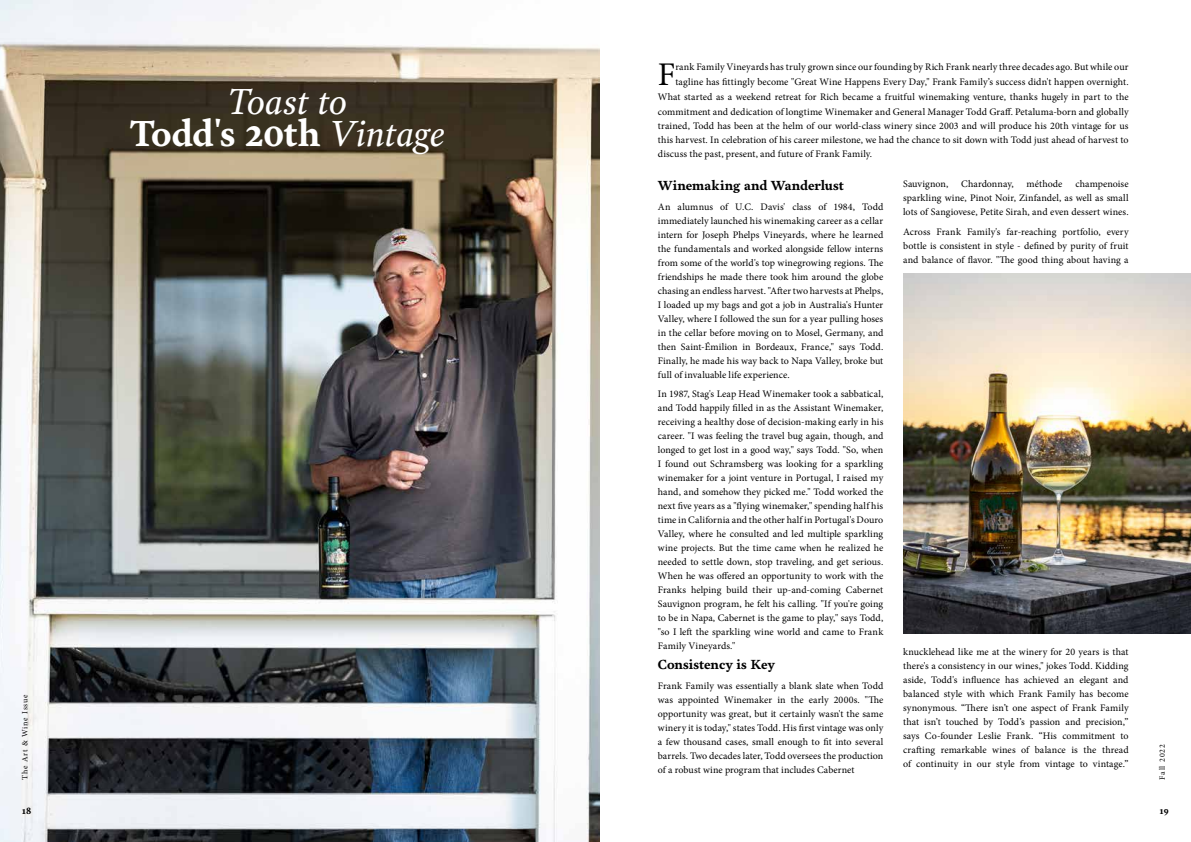
<style>
.page{position:relative;width:1191px;height:842px;background:#fff}
.page>*{position:absolute;margin:0;border:0;box-sizing:border-box;transform-origin:0 0}
.t1{font:italic 35.7px/32px "Garvis Pro";letter-spacing:-.015em;color:#fff;text-align:center}
.t2{font:33.1px "Minion Pro";color:#000}
.t3{font:700 13px "Garvis Pro";letter-spacing:-.01em;color:#000}
.t4{font:10px/14px "Minion Pro";letter-spacing:.005em;color:#000;text-align:justify}
.t5{font:700 9px "Garvis Pro";color:#000}
.t6{font:8px "Minion Pro";letter-spacing:.1em;color:#000}
.s1{font-weight:700;font-style:normal}
</style>
<div class="page">
<img style="left:0;top:0;width:600px;height:842px">
<img style="left:903px;top:274px;width:288px;height:360px">
<h1 class="t1" style="left:131px;top:85px;width:316px">Toast to<br><span class="s1">Todd's 20th</span> Vintage</h1>
<p class="t6" style="left:19px;top:780px;width:87px;rotate:-90deg">The Art &amp; Wine Issue</p>
<p class="t4" style="left:658px;top:59px;width:472px;line-height:15px;text-align:right">rank Family Vineyards has truly grown since our founding by Rich Frank nearly three decades ago. But while our tagline has fittingly become "Great Wine Happens Every Day," Frank Family’s success didn't happen overnight.<br>What started as a weekend retreat for Rich became a fruitful winemaking venture, thanks hugely in part to the commitment and dedication of longtime Winemaker and General Manager Todd Graff. Petaluma-born and globally</p>
<p class="t4" style="left:658px;top:118px;width:472px">trained, Todd has been at the helm of our world-class winery since 2003 and will produce his 20th vintage for us this harvest. In celebration of his career milestone, we had the chance to sit down with Todd just ahead of harvest to discuss the past, present, and future of Frank Family.</p>
<h3 class="t3" style="left:658px;top:176px;width:188px">Winemaking and Wanderlust</h3>
<p class="t4" style="left:658px;top:200px;width:227px">An alumnus of U.C. Davis' class of 1984, Todd immediately launched his winemaking career as a cellar intern for Joseph Phelps Vineyards, where he learned the fundamentals and worked alongside fellow interns from some of the world's top winegrowing regions. The friendships he made there took him around the globe chasing an endless harvest. "After two harvests at Phelps, I loaded up my bags and got a job in Australia's Hunter Valley, where I followed the sun for a year pulling hoses in the cellar before moving on to Mosel, Germany, and then Saint-Émilion in Bordeaux, France," says Todd.<br>Finally, he made his way back to Napa Valley, broke but full of invaluable life experience.</p>
<p class="t4" style="left:658px;top:387px;width:227px">In 1987, Stag's Leap Head Winemaker took a sabbatical, and Todd happily filled in as the Assistant Winemaker, receiving a healthy dose of decision-making early in his career. "I was feeling the travel bug again, though, and longed to get lost in a good way," says Todd. "So, when I found out Schramsberg was looking for a sparkling winemaker for a joint venture in Portugal, I raised my hand, and somehow they picked me." Todd worked the next five years as a "flying winemaker," spending half his time in California and the other half in Portugal's Douro Valley, where he consulted and led multiple sparkling wine projects. But the time came when he realized he needed to settle down, stop traveling, and get serious.<br>When he was offered an opportunity to work with the Franks helping build their up-and-coming Cabernet Sauvignon program, he felt his calling. "If you're going to be in Napa, Cabernet is the game to play," says Todd, "so I left the sparkling wine world and came to Frank Family Vineyards."</p>
<h3 class="t3" style="left:658px;top:655px;width:119px">Consistency is Key</h3>
<p class="t4" style="left:658px;top:679px;width:227px">Frank Family was essentially a blank slate when Todd was appointed Winemaker in the early 2000s. "The opportunity was great, but it certainly wasn't the same winery it is today," states Todd. His first vintage was only a few thousand cases, small enough to fit into several barrels. Two decades later, Todd oversees the production of a robust wine program that includes Cabernet</p>
<h2 class="t2" style="left:658px;top:52px;width:19px">F</h2>
<p class="t4" style="left:903px;top:177px;width:227px;text-indent:172px">champenoise sparkling wine, Pinot Noir, Zinfandel, as well as small lots of Sangiovese, Petite Sirah, and even dessert wines.</p>
<p class="t4" style="left:903px;top:225px;width:227px">Across Frank Family's far-reaching portfolio, every bottle is consistent in style - defined by purity of fruit and balance of flavor. "The good thing about having a</p>
<p class="t4" style="left:903px;top:177px;width:47px">Sauvignon,</p>
<p class="t4" style="left:961px;top:177px;width:54px">Chardonnay,</p>
<p class="t4" style="left:1026px;top:177px;width:37px">méthode</p>
<p class="t4" style="left:903px;top:645px;width:227px">knucklehead like me at the winery for 20 years is that there's a consistency in our wines," jokes Todd. Kidding aside, Todd's influence has achieved an elegant and balanced style with which Frank Family has become synonymous. “There isn’t one aspect of Frank Family that isn’t touched by Todd’s passion and precision,” says Co-founder Leslie Frank. “His commitment to crafting remarkable wines of balance is the thread of continuity in our style from vintage to vintage.”</p>
<p class="t6" style="left:1157px;top:780px;width:37px;rotate:-90deg">Fall 2022</p>
<p class="t5" style="left:22px;top:804px;width:11px">18</p>
<p class="t5" style="left:1159px;top:804px;width:10px">19</p>
</div>
